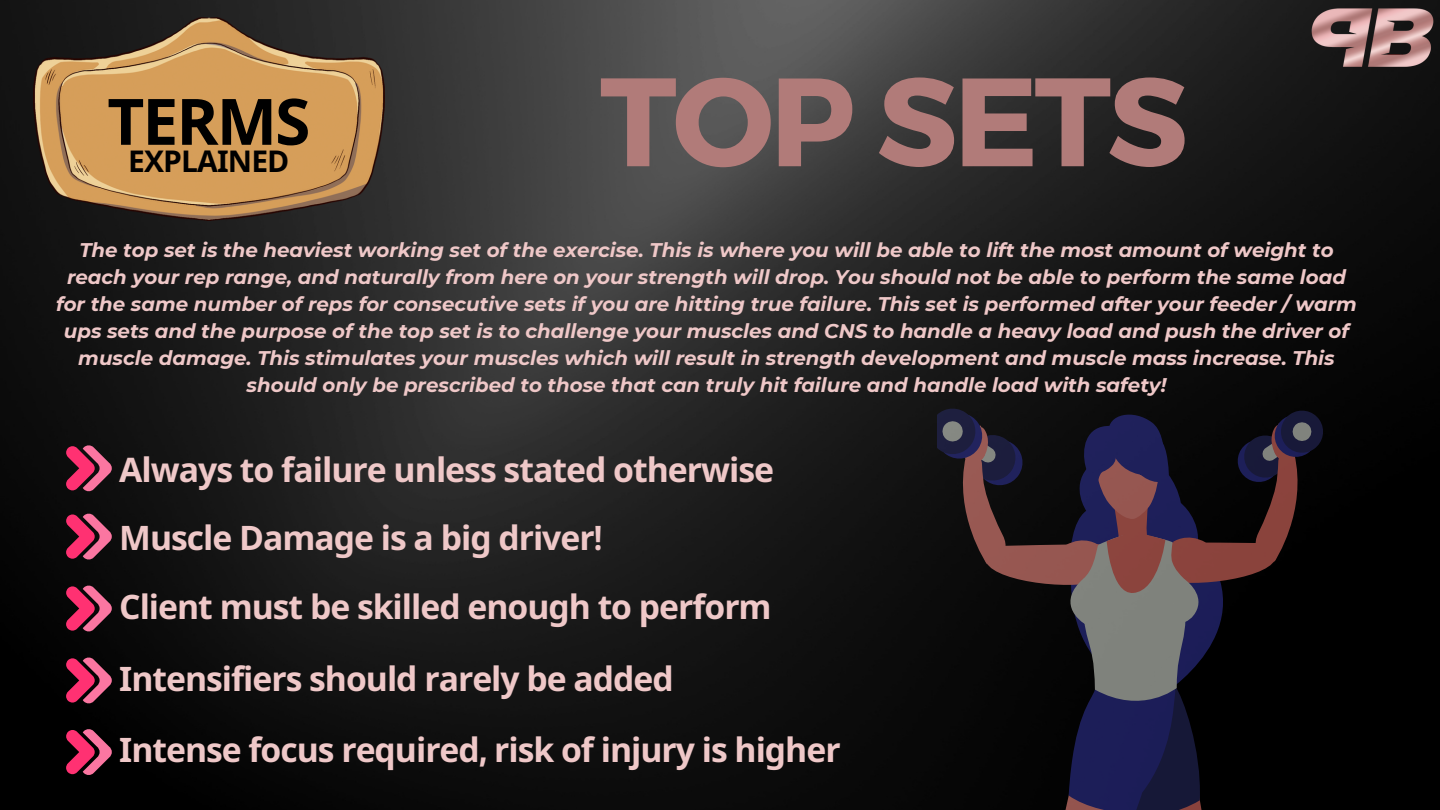
<style>
.page{position:relative;width:1440px;height:810px;background:#fff}
.page>*{position:absolute;margin:0;border:0;box-sizing:border-box;transform-origin:0 0}
.t1{font:700 125.3px "Montserrat";letter-spacing:-.03em;color:#b17b79}
.t2{font:700 64px "Noto Sans";letter-spacing:-.03em;color:#000}
.t3{font:700 33.8px "Noto Sans";letter-spacing:-.03em;color:#efc8c8}
.t4{font:700 33.7px "Noto Sans";letter-spacing:-.03em;color:#efc8c8}
.t5{font:700 30px "Noto Sans";letter-spacing:-.03em;color:#000}
.t6{font:italic 700 19.8px/27px "Montserrat";color:#efc8c8;text-align:center}
.s1{font-family:"Noto Sans Arabic";font-stretch:extra-condensed}
</style>
<div class="page">
<img style="left:0;top:0;width:1440px;height:810px">
<img style="left:33px;top:17px;width:352px;height:203px">
<svg style="left:66px;top:445px;width:46px;height:47px;background:#953252"></svg>
<svg style="left:66px;top:513px;width:46px;height:47px;background:#933150"></svg>
<svg style="left:66px;top:585px;width:46px;height:47px;background:#922f4f"></svg>
<svg style="left:66px;top:657px;width:46px;height:47px;background:#902e4d"></svg>
<svg style="left:66px;top:728px;width:46px;height:48px;background:#8c2b4a"></svg>
<img style="left:1294px;top:0;width:146px;height:73px">
<svg style="left:938px;top:405px;width:388px;height:405px;background:#231c25"></svg>
<p class="t2" style="left:107px;top:76px;width:205px">TERMS</p>
<p class="t5" style="left:128px;top:140px;width:163px">EXPLAINED</p>
<p class="t1" style="left:600px;top:40px;width:589px">TOP SETS</p>
<p class="t6" style="left:56px;top:236px;width:1303px">The top set is the heaviest working set of the exercise. This is where you will be able to lift the most amount of weight to reach your rep range, and naturally from here on your strength will drop. You should not be able to perform the same load for the same number of reps for consecutive sets if you are hitting true failure. This set is performed after your feeder / warm ups sets and the purpose of the top set is to challenge your muscles and CNS to handle a heavy load and push the driver of muscle damage. This stimulates your muscles which will result in strength development and muscle mass increase. This should only be prescribed to those that can truly hit failure and handle load with safety!</p>
<p class="t3" style="left:119px;top:446px;width:656px">Always to failure unless stated otherwise</p>
<p class="t4" style="left:119px;top:514px;width:485px">Muscle Damage is a big driver<span class="s1">!</span></p>
<p class="t4" style="left:119px;top:583px;width:654px">Client must be skilled enough to perform</p>
<p class="t4" style="left:119px;top:655px;width:556px">Intensifiers should rarely be added</p>
<p class="t4" style="left:119px;top:726px;width:723px">Intense focus required<span class="s1">,</span> risk of injury is higher</p>
</div>
